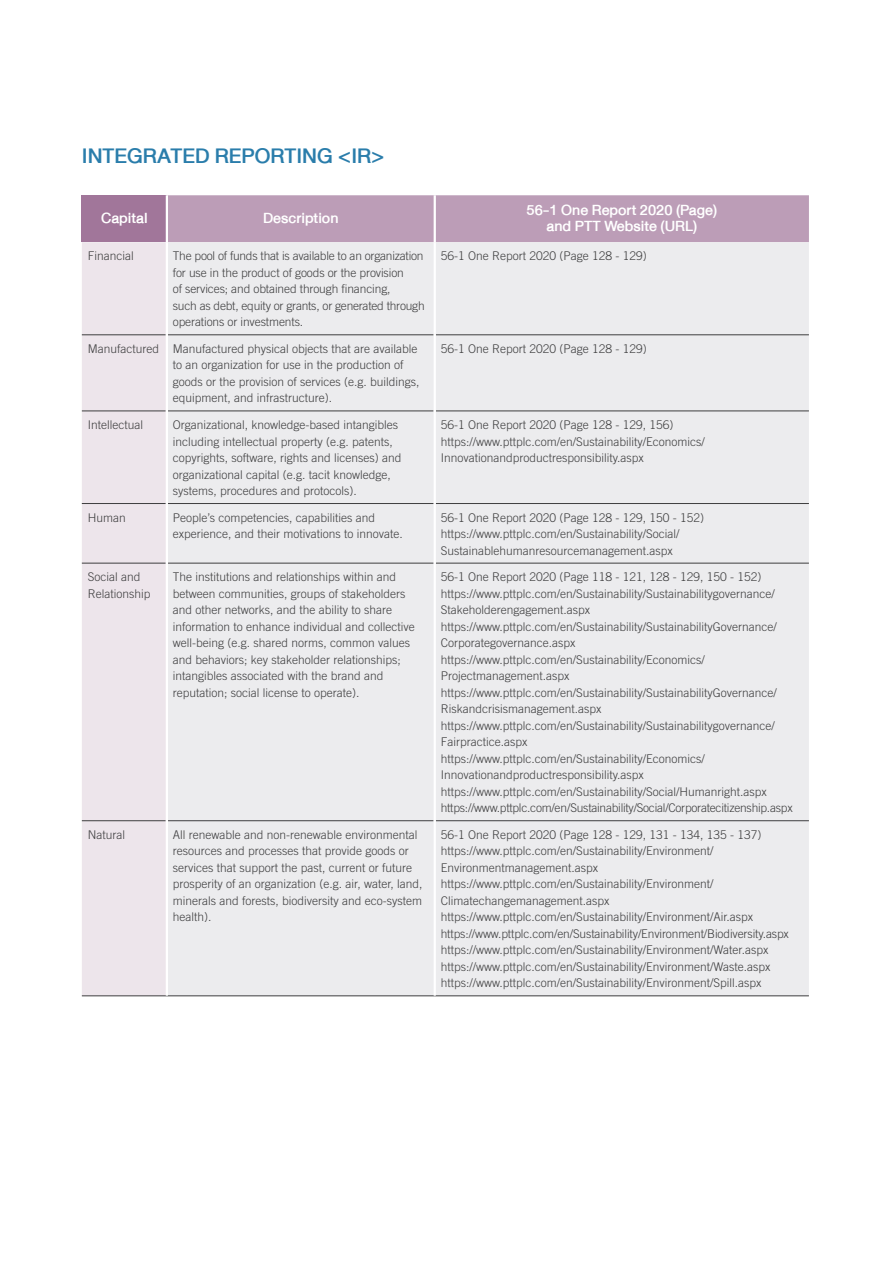
<style>
.page{position:relative;width:891px;height:1269px;background:#fff}
.page>*{position:absolute;margin:0;border:0;box-sizing:border-box;transform-origin:0 0}
.t1{font:500 30px "DB Helvethaica X";color:#2a7dab}
.t2{font:500 21px/16.5px "DB Helvethaica X";color:#fff;text-align:center}
.t3{font:300 12px/16.5px "Thongterm";color:#3e3e3f}
</style>
<div class="page">
<div style="left:82px;top:195px;width:85px;height:47px;background:#a1769a"></div>
<div style="left:168px;top:195px;width:641px;height:47px;background:#bc9db7"></div>
<div style="left:82px;top:242px;width:84px;height:754px;background:#ede5eb"></div>
<div style="left:168px;top:242px;width:641px;height:754px;background:#ececee"></div>
<hr style="left:434px;top:195px;width:2px;height:47px;background:#fff">
<hr style="left:166px;top:195px;width:2px;height:47px;background:#fff">
<hr style="left:82px;top:335px;width:84px;height:1px;background:#3e3e3f">
<hr style="left:168px;top:335px;width:266px;height:1px;background:#3e3e3f">
<hr style="left:436px;top:335px;width:373px;height:1px;background:#3e3e3f">
<hr style="left:82px;top:411px;width:84px;height:1px;background:#3e3e3f">
<hr style="left:168px;top:411px;width:266px;height:1px;background:#3e3e3f">
<hr style="left:436px;top:411px;width:373px;height:1px;background:#3e3e3f">
<hr style="left:82px;top:503px;width:84px;height:1px;background:#3e3e3f">
<hr style="left:168px;top:503px;width:266px;height:1px;background:#3e3e3f">
<hr style="left:436px;top:503px;width:373px;height:1px;background:#3e3e3f">
<hr style="left:82px;top:563px;width:84px;height:1px;background:#3e3e3f">
<hr style="left:168px;top:563px;width:266px;height:1px;background:#3e3e3f">
<hr style="left:436px;top:563px;width:373px;height:1px;background:#3e3e3f">
<hr style="left:82px;top:820px;width:84px;height:1px;background:#3e3e3f">
<hr style="left:168px;top:820px;width:266px;height:1px;background:#3e3e3f">
<hr style="left:436px;top:820px;width:373px;height:1px;background:#3e3e3f">
<hr style="left:82px;top:996px;width:85px;height:1px;background:#3e3e3f">
<hr style="left:167px;top:996px;width:268px;height:1px;background:#3e3e3f">
<hr style="left:435px;top:996px;width:374px;height:1px;background:#3e3e3f">
<hr style="left:434px;top:242px;width:2px;height:93px;background:#fff">
<hr style="left:434px;top:335px;width:2px;height:76px;background:#fff">
<hr style="left:434px;top:411px;width:2px;height:93px;background:#fff">
<hr style="left:434px;top:504px;width:2px;height:59px;background:#fff">
<hr style="left:434px;top:563px;width:2px;height:258px;background:#fff">
<hr style="left:434px;top:821px;width:2px;height:175px;background:#fff">
<h1 class="t1" style="left:82px;top:139px;width:304px">INTEGRATED REPORTING &lt;IR&gt;</h1>
<h2 class="t2" style="left:527px;top:199px;width:192px">56-1 One Report 2020 (Page) and PTT Website (URL)</h2>
<h2 class="t2" style="left:101px;top:210px;width:48px">Capital</h2>
<h2 class="t2" style="left:263px;top:210px;width:77px">Description</h2>
<p class="t3" style="left:88px;top:248px;width:48px">Financial</p>
<p class="t3" style="left:173px;top:248px;width:253px">The pool of funds that is available to an organization for use in the product of goods or the provision<br>of services; and obtained through financing,<br>such as debt, equity or grants, or generated through operations or investments.</p>
<p class="t3" style="left:441px;top:248px;width:208px">56-1 One Report 2020 (Page 128 - 129)</p>
<p class="t3" style="left:173px;top:341px;width:248px;text-indent:-85px">Manufactured Manufactured physical objects that are available to an organization for use in the production of goods or the provision of services (e.g. buildings, equipment, and infrastructure).</p>
<p class="t3" style="left:441px;top:341px;width:208px">56-1 One Report 2020 (Page 128 - 129)</p>
<p class="t3" style="left:88px;top:417px;width:57px">Intellectual</p>
<p class="t3" style="left:173px;top:417px;width:230px">Organizational, knowledge-based intangibles including intellectual property (e.g. patents, copyrights, software, rights and licenses) and organizational capital (e.g. tacit knowledge, systems, procedures and protocols).</p>
<p class="t3" style="left:441px;top:417px;width:266px">56-1 One Report 2020 (Page 128 - 129, 156) https://www.pttplc.com/en/Sustainability/Economics/<br>Innovationandproductresponsibility.aspx</p>
<p class="t3" style="left:88px;top:509px;width:40px">Human</p>
<p class="t3" style="left:173px;top:509px;width:232px">People’s competencies, capabilities and experience, and their motivations to innovate.</p>
<p class="t3" style="left:441px;top:509px;width:265px">56-1 One Report 2020 (Page 128 - 129, 150 - 152) https://www.pttplc.com/en/Sustainability/Social/<br>Sustainablehumanresourcemanagement.aspx</p>
<p class="t3" style="left:88px;top:569px;width:64px">Social and<br>Relationship</p>
<p class="t3" style="left:173px;top:569px;width:244px">The institutions and relationships within and between communities, groups of stakeholders and other networks, and the ability to share information to enhance individual and collective well-being (e.g. shared norms, common values and behaviors; key stakeholder relationships; intangibles associated with the brand and reputation; social license to operate).</p>
<p class="t3" style="left:441px;top:569px;width:353px">56-1 One Report 2020 (Page 118 - 121, 128 - 129, 150 - 152) https://www.pttplc.com/en/Sustainability/Sustainabilitygovernance/ Stakeholderengagement.aspx https://www.pttplc.com/en/Sustainability/SustainabilityGovernance/ Corporategovernance.aspx https://www.pttplc.com/en/Sustainability/Economics/ Projectmanagement.aspx https://www.pttplc.com/en/Sustainability/SustainabilityGovernance/ Riskandcrisismanagement.aspx https://www.pttplc.com/en/Sustainability/Sustainabilitygovernance/ Fairpractice.aspx https://www.pttplc.com/en/Sustainability/Economics/ Innovationandproductresponsibility.aspx https://www.pttplc.com/en/Sustainability/Social/Humanright.aspx https://www.pttplc.com/en/Sustainability/Social/Corporatecitizenship.aspx</p>
<p class="t3" style="left:88px;top:826px;width:39px">Natural</p>
<p class="t3" style="left:173px;top:826px;width:251px">All renewable and non-renewable environmental resources and processes that provide goods or services that support the past, current or future prosperity of an organization (e.g. air, water, land, minerals and forests, biodiversity and eco-system health).</p>
<p class="t3" style="left:441px;top:826px;width:350px">56-1 One Report 2020 (Page 128 - 129, 131 - 134, 135 - 137) https://www.pttplc.com/en/Sustainability/Environment/ Environmentmanagement.aspx https://www.pttplc.com/en/Sustainability/Environment/ Climatechangemanagement.aspx https://www.pttplc.com/en/Sustainability/Environment/Air.aspx https://www.pttplc.com/en/Sustainability/Environment/Biodiversity.aspx https://www.pttplc.com/en/Sustainability/Environment/Water.aspx https://www.pttplc.com/en/Sustainability/Environment/Waste.aspx https://www.pttplc.com/en/Sustainability/Environment/Spill.aspx</p>
</div>
